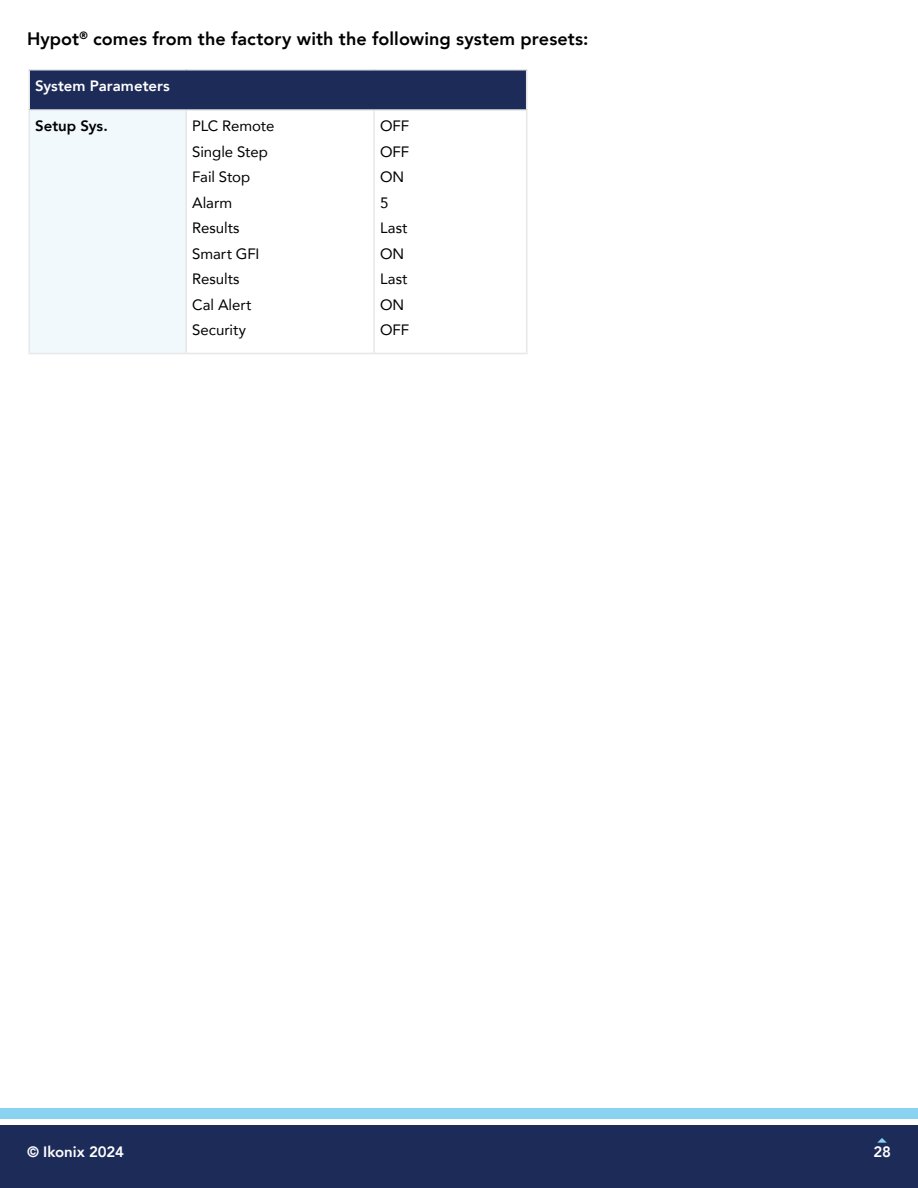
<style>
.page{position:relative;width:918px;height:1188px;background:#fff}
.page>*{position:absolute;margin:0;border:0;box-sizing:border-box;transform-origin:0 0}
.t1{font:800 18px "Avenir";letter-spacing:.005em;color:#000}
.t2{font:15px/25.5px "Avenir";color:#000}
.t3{font:800 15px "Avenir";color:#fff}
.t4{font:800 15px "Avenir";color:#000}
</style>
<div class="page">
<div style="left:0;top:1108px;width:918px;height:11px;background:#8ad3f0"></div>
<div style="left:0;top:1125px;width:918px;height:63px;background:#1d2b59"></div>
<div style="left:29px;top:70px;width:498px;height:40px;background:#1d2b59"></div>
<div style="left:29px;top:110px;width:157px;height:243px;background:#f1f9fd"></div>
<hr style="left:185px;top:111px;width:2px;height:242px;background:#e6e7e8">
<hr style="left:373px;top:111px;width:2px;height:242px;background:#e6e7e8">
<hr style="left:28px;top:69px;width:158px;height:1px;background:#e6e7e8">
<hr style="left:28px;top:70px;width:2px;height:39px;background:#e6e7e8">
<hr style="left:186px;top:69px;width:188px;height:1px;background:#e6e7e8">
<hr style="left:374px;top:69px;width:153px;height:1px;background:#e6e7e8">
<hr style="left:526px;top:70px;width:1px;height:39px;background:#e6e7e8">
<hr style="left:28px;top:109px;width:158px;height:2px;background:#e6e7e8">
<hr style="left:28px;top:111px;width:2px;height:242px;background:#e6e7e8">
<hr style="left:186px;top:109px;width:188px;height:2px;background:#e6e7e8">
<hr style="left:374px;top:109px;width:153px;height:2px;background:#e6e7e8">
<hr style="left:526px;top:111px;width:1px;height:242px;background:#e6e7e8">
<hr style="left:28px;top:353px;width:158px;height:1px;background:#e6e7e8">
<hr style="left:186px;top:353px;width:188px;height:1px;background:#e6e7e8">
<hr style="left:374px;top:353px;width:153px;height:1px;background:#e6e7e8">
<p class="t1" style="left:27px;top:22px;width:563px">Hypot<sup>®</sup> comes from the factory with the following system presets:</p>
<p class="t3" style="left:35px;top:72px;width:136px">System Parameters</p>
<p class="t4" style="left:35px;top:112px;width:74px">Setup Sys.</p>
<p class="t2" style="left:192px;top:113px;width:84px">PLC Remote<br>Single Step<br>Fail Stop<br>Alarm<br>Results<br>Smart GFI<br>Results<br>Cal Alert<br>Security</p>
<p class="t2" style="left:380px;top:113px;width:31px">OFF<br>OFF<br>ON<br>5<br>Last<br>ON<br>Last<br>ON<br>OFF</p>
<p class="t3" style="left:27px;top:1138px;width:99px">© Ikonix 2024</p>
<p class="t3" style="left:873px;top:1138px;width:19px">28</p>
</div>
